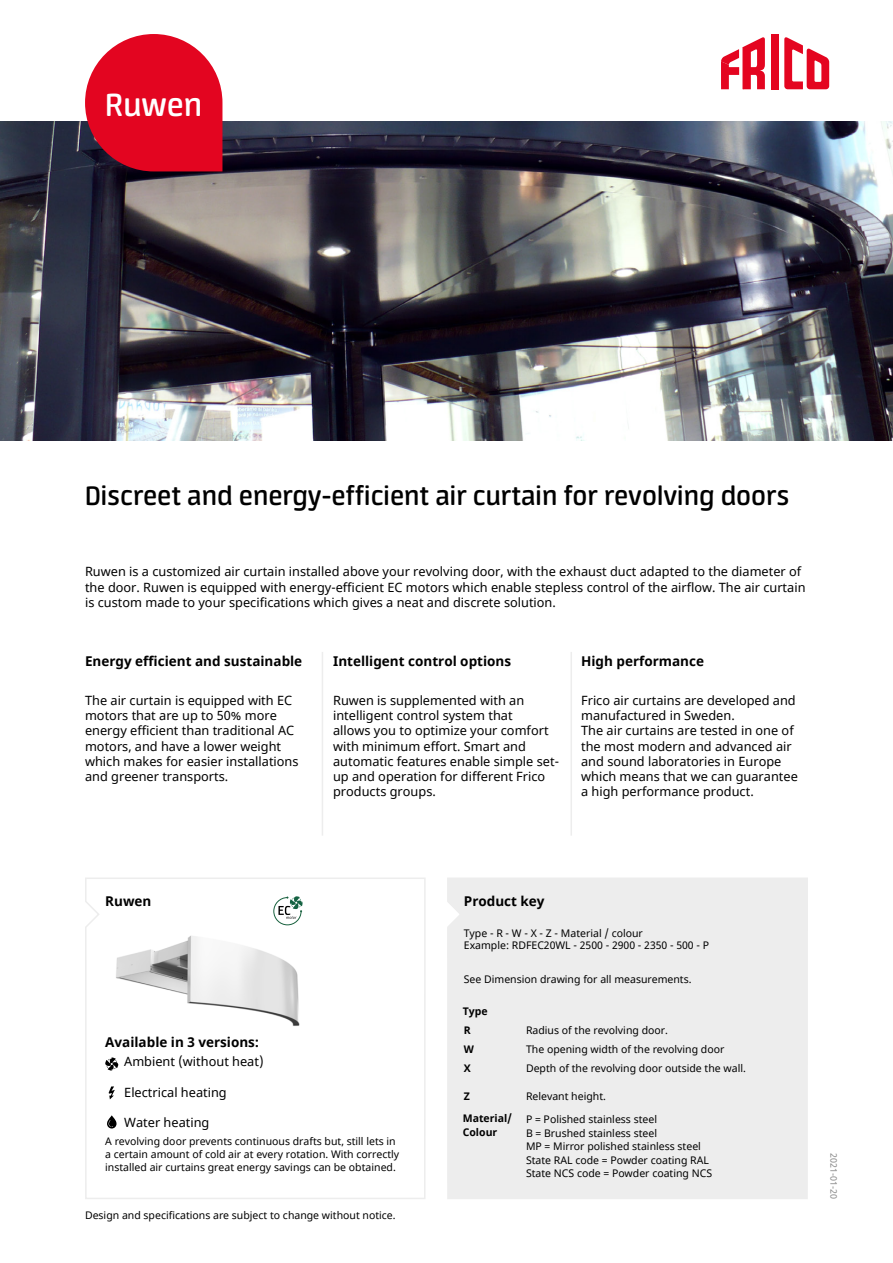
<style>
.page{position:relative;width:893px;height:1263px;background:#fff}
.page>*{position:absolute;margin:0;border:0;box-sizing:border-box;transform-origin:0 0}
.t1{font:600 36px "Neuron";color:#fff}
.t2{font:600 30px "Neuron";color:#000}
.t3{font:700 13.5px "Noto Sans";color:#000}
.t4{font:12.75px/15.3px "Noto Sans";color:#000}
.t5{font:10.5px/13.5px "Noto Sans";color:#000}
.t6{font:700 10.5px/18.8px "Noto Sans";color:#000}
.t7{font:9px "Noto Sans";color:#878787}
</style>
<div class="page">
<img style="left:1px;top:121px;width:892px;height:319px">
<svg style="left:85px;top:878px;width:341px;height:321px"></svg>
<div style="left:447px;top:878px;width:361px;height:321px;background:#ededed"></div>
<img style="left:105px;top:918px;width:203px;height:110px">
<svg style="left:85px;top:34px;width:137px;height:137px;background:#db2138"></svg>
<div style="left:771px;top:34px;width:7px;height:55px;background:#e40520"></div>
<svg style="left:784px;top:37px;width:45px;height:52px"></svg>
<svg style="left:721px;top:37px;width:44px;height:52px"></svg>
<svg style="left:273px;top:896px;width:30px;height:29px"></svg>
<svg style="left:105px;top:1057px;width:13px;height:14px"></svg>
<svg style="left:109px;top:1086px;width:6px;height:13px"></svg>
<svg style="left:107px;top:1115px;width:10px;height:13px"></svg>
<hr style="left:570px;top:652px;width:2px;height:184px;background:#ededed">
<hr style="left:322px;top:652px;width:1px;height:184px;background:#ededed">
<h1 class="t1" style="left:105px;top:85px;width:98px">Ruwen</h1>
<h2 class="t2" style="left:85px;top:479px;width:706px">Discreet and energy-efficient air curtain for revolving doors</h2>
<p class="t4" style="left:85px;top:564px;width:722px">Ruwen is a customized air curtain installed above your revolving door, with the exhaust duct adapted to the diameter of the door. Ruwen is equipped with energy-efficient EC motors which enable stepless control of the airflow. The air curtain is custom made to your specifications which gives a neat and discrete solution.</p>
<p class="t3" style="left:85px;top:652px;width:219px">Energy efficient and sustainable</p>
<p class="t3" style="left:333px;top:652px;width:180px">Intelligent control options</p>
<p class="t3" style="left:581px;top:652px;width:124px">High performance</p>
<p class="t4" style="left:85px;top:693px;width:215px">The air curtain is equipped with EC motors that are up to 50% more energy efficient than traditional AC motors, and have a lower weight which makes for easier installations and greener transports.</p>
<p class="t4" style="left:333px;top:693px;width:227px">Ruwen is supplemented with an intelligent control system that<br>allows you to optimize your comfort with minimum effort. Smart and automatic features enable simple set&shy;up and operation for different Frico products groups.</p>
<p class="t4" style="left:581px;top:693px;width:218px">Frico air curtains are developed and manufactured in Sweden.<br>The air curtains are tested in one of the most modern and advanced air and sound laboratories in Europe which means that we can guarantee a high performance product.</p>
<p class="t3" style="left:105px;top:892px;width:48px">Ruwen</p>
<p class="t3" style="left:105px;top:1032px;width:156px">Available in 3 versions:</p>
<p class="t4" style="left:124px;top:1054px;width:141px">Ambient (without heat)</p>
<p class="t4" style="left:124px;top:1085px;width:104px">Electrical heating</p>
<p class="t4" style="left:124px;top:1115px;width:87px">Water heating</p>
<p class="t5" style="left:105px;top:1136px;width:296px;line-height:12.6px">A revolving door prevents continuous drafts but, still lets in a certain amount of cold air at every rotation. With correctly installed air curtains great energy savings can be obtained.</p>
<p class="t5" style="left:85px;top:1209px;width:312px">Design and specifications are subject to change without notice.</p>
<p class="t3" style="left:464px;top:892px;width:82px">Product key</p>
<p class="t5" style="left:464px;top:927px;width:247px;line-height:12.6px">Type - R - W - X - Z - Material / colour<br>Example: RDFEC20WL - 2500 - 2900 - 2350 - 500 - P</p>
<p class="t5" style="left:464px;top:973px;width:229px">See Dimension drawing for all measurements.</p>
<p class="t6" style="left:463px;top:1002px;width:26px">Type<br>R<br>W<br>X</p>
<p class="t6" style="left:463px;top:1085px;width:51px;line-height:22.6px">Z<br>Material/</p>
<p class="t6" style="left:463px;top:1123px;width:36px">Colour</p>
<p class="t5" style="left:526px;top:1021px;width:221px;line-height:18.8px">Radius of the revolving door.<br>The opening width of the revolving door<br>Depth of the revolving door outside the wall.</p>
<p class="t5" style="left:526px;top:1089px;width:81px">Relevant height.</p>
<p class="t5" style="left:526px;top:1113px;width:188px">P = Polished stainless steel<br>B = Brushed stainless steel<br>MP = Mirror polished stainless steel<br>State RAL code = Powder coating RAL<br>State NCS code = Powder coating NCS</p>
<p class="t7" style="left:840px;top:1153px;width:47px;rotate:90deg">2021-01-20</p>
</div>
